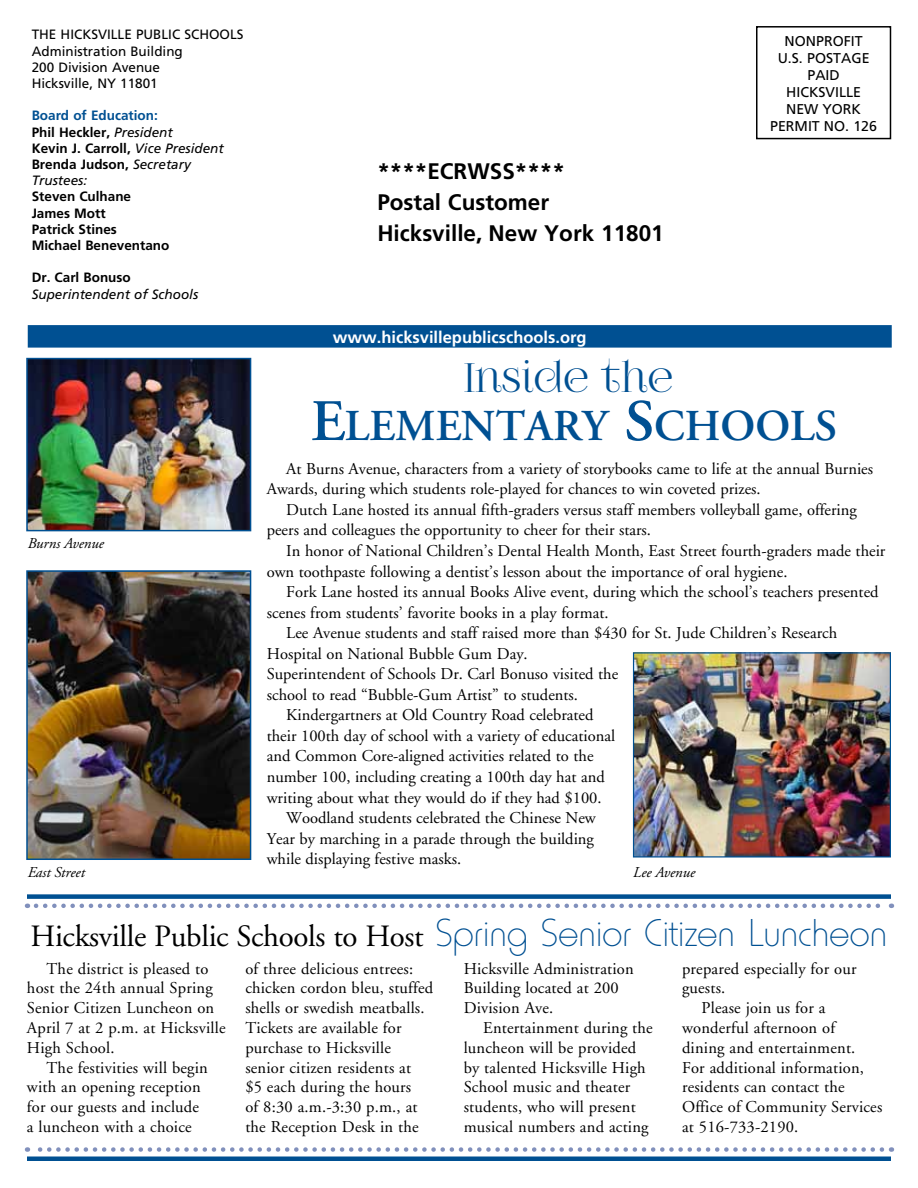
<style>
.page{position:relative;width:918px;height:1188px;background:#fff}
.page>*{position:absolute;margin:0;border:0;box-sizing:border-box;transform-origin:0 0}
.t1{font:600 44.1px "Adobe Garamond";color:#005092}
.t2{font:39.9px "Foglihten No 07";color:#005092}
.t3{font:30.9px "Adobe Garamond";letter-spacing:-.01em;color:#000}
.t4{font:700 22.5px/31.3px "Frutiger";color:#000}
.t5{font:16.5px/19.8px "Adobe Garamond";color:#000}
.t6{font:700 16.5px "Frutiger";color:#fff}
.t7{font:italic 15px "Adobe Garamond";color:#000}
.t8{font:14.25px "Frutiger";color:#000}
.t9{font:700 13.5px/16.2px "Frutiger";color:#000}
.t10{font:13.5px/16.2px "Frutiger";color:#000}
.t11{font:italic 13.5px "Frutiger";color:#000}
.s1{color:#005092}
.s2{font-weight:400;font-style:italic}
.s3{font-size:58.65px}
.s4{font-family:"Horatio D";font-weight:300;font-size:40.5px;color:#005092}
</style>
<div class="page">
<div style="left:756px;top:26px;width:135px;height:113px;border:2px solid #000"></div>
<div style="left:28px;top:325px;width:864px;height:23px;background:#005092"></div>
<svg style="left:36px;top:904px;width:856px;height:4px"></svg>
<svg style="left:27px;top:1147px;width:855px;height:5px"></svg>
<div style="left:27px;top:894px;width:864px;height:5px;background:#005092"></div>
<div style="left:27px;top:1156px;width:864px;height:5px;background:#005092"></div>
<img style="left:29px;top:361px;width:219px;height:167px">
<div style="left:26px;top:358px;width:225px;height:173px;border:2px solid #005092"></div>
<img style="left:29px;top:573px;width:219px;height:284px">
<div style="left:26px;top:570px;width:225px;height:290px;border:2px solid #005092"></div>
<img style="left:635px;top:654px;width:254px;height:202px">
<div style="left:633px;top:652px;width:258px;height:206px;border:1px solid #005092"></div>
<p class="t10" style="left:32px;top:26px;width:213px">The H icksville Public Schools<br>Administration Building<br>200 Division Avenue<br>H icksville, NY 11801</p>
<p class="t9" style="left:32px;top:107px;width:194px"><span class="s1">Board of Education:<br></span>Phil Heckler, <span class="s2">President<br></span>Kevin J. Carroll, <span class="s2">Vice President<br></span>Brenda Judson, <span class="s2">Secretary<br>Trustees:</span></p>
<p class="t9" style="left:32px;top:188px;width:139px">Steven Culhane<br>James Mott<br>Patrick Stines<br>Michael Beneventano</p>
<p class="t9" style="left:32px;top:269px;width:101px">Dr. Carl Bonuso</p>
<p class="t11" style="left:32px;top:286px;width:168px">Superintendent of Schools</p>
<h3 class="t4" style="left:377px;top:155px;width:288px">****ECRWSS****<br>Postal Customer<br>Hicksville, New York 11801</h3>
<p class="t6" style="left:333px;top:327px;width:255px">www.hicksvillepublicschools.org</p>
<p class="t8" style="left:785px;top:32px;width:80px">NONPROFIT</p>
<p class="t8" style="left:778px;top:49px;width:91px">U .S. POSTAGE</p>
<p class="t8" style="left:807px;top:66px;width:34px">PAI D</p>
<p class="t8" style="left:786px;top:83px;width:9px">HICKSVILLE</p>
<p class="t8" style="left:786px;top:100px;width:75px">NEW YORK</p>
<p class="t8" style="left:770px;top:117px;width:108px">PERMIT NO. 126</p>
<h2 class="t2" style="left:464px;top:355px;width:211px">Inside the</h2>
<h1 class="t1" style="left:311px;top:402px;width:524px"><span class="s3">E</span>LEMENTARY <span class="s3">S</span>CHOOLS</h1>
<p class="t5" style="left:267px;top:459px;width:608px;line-height:20.5px;text-indent:20px">At Burns Avenue, characters from a variety of storybooks came to life at the annual Burnies<br>Awards, during which students role-played for chances to win coveted prizes.</p>
<p class="t5" style="left:267px;top:500px;width:592px;line-height:20.5px;text-indent:20px">Dutch Lane hosted its annual fifth-graders versus staff members volleyball game, offering peers and colleagues the opportunity to cheer for their stars.</p>
<p class="t5" style="left:267px;top:541px;width:620px;line-height:20.5px;text-indent:20px">In honor of National Children’s Dental Health Month, East Street fourth-graders made their own toothpaste following a dentist’s lesson about the importance of oral hygiene.</p>
<p class="t5" style="left:286px;top:582px;width:594px">Fork Lane hosted its annual Books Alive event, during which the school’s teachers presented</p>
<p class="t5" style="left:267px;top:603px;width:343px">scenes from students’ favorite books in a play format.</p>
<p class="t5" style="left:286px;top:623px;width:552px">Lee Avenue students and staff raised more than $430 for St. Jude Children’s Research</p>
<p class="t5" style="left:267px;top:644px;width:262px">Hospital on National Bubble Gum Day.</p>
<p class="t5" style="left:267px;top:665px;width:353px">Superintendent of Schools Dr. Carl Bonuso visited the</p>
<p class="t5" style="left:267px;top:685px;width:313px">school to read “Bubble-Gum Artist” to students.</p>
<p class="t5" style="left:286px;top:706px;width:309px">Kindergartners at Old Country Road celebrated</p>
<p class="t5" style="left:267px;top:726px;width:350px">their 100th day of school with a variety of educational</p>
<p class="t5" style="left:267px;top:747px;width:328px">and Common Core-aligned activities related to the</p>
<p class="t5" style="left:267px;top:767px;width:340px">number 100, including creating a 100th day hat and</p>
<p class="t5" style="left:267px;top:788px;width:336px">writing about what they would do if they had $100.</p>
<p class="t5" style="left:286px;top:808px;width:311px">Woodland students celebrated the Chinese New</p>
<p class="t5" style="left:267px;top:829px;width:329px">Year by marching in a parade through the building</p>
<p class="t5" style="left:267px;top:849px;width:196px">while displaying festive masks.</p>
<p class="t7" style="left:27px;top:535px;width:78px">Burns Avenue</p>
<p class="t7" style="left:27px;top:864px;width:59px">East Street</p>
<p class="t7" style="left:633px;top:864px;width:64px">Lee Avenue</p>
<h3 class="t3" style="left:30px;top:919px;width:859px">Hicksville Public Schools to Host <span class="s4">Spring Senior Citizen Luncheon</span></h3>
<p class="t5" style="left:27px;top:959px;width:200px;text-indent:20px">The district is pleased to host the 24th annual Spring<br>Senior Citizen Luncheon on<br>April 7 at 2 p.m. at Hicksville<br>High School.</p>
<p class="t5" style="left:27px;top:1058px;width:182px;text-indent:20px">The festivities will begin with an opening reception for our guests and include a luncheon with a choice</p>
<p class="t5" style="left:245px;top:959px;width:190px">of three delicious entrees: chicken cordon bleu, stuffed shells or swedish meatballs.<br>Tickets are available for purchase to Hicksville senior citizen residents at<br>$5 each during the hours<br>of 8:30 a.m.-3:30 p.m., at the Reception Desk in the</p>
<p class="t5" style="left:464px;top:959px;width:172px">Hicksville Administration<br>Building located at 200<br>Division Ave.</p>
<p class="t5" style="left:464px;top:1018px;width:191px;text-indent:20px">Entertainment during the luncheon will be provided by talented Hicksville High<br>School music and theater students, who will present musical numbers and acting</p>
<p class="t5" style="left:682px;top:959px;width:176px">prepared especially for our</p>
<p class="t5" style="left:682px;top:979px;width:45px">guests.</p>
<p class="t5" style="left:702px;top:999px;width:125px">Please join us for a</p>
<p class="t5" style="left:682px;top:1018px;width:155px">wonderful afternoon of</p>
<p class="t5" style="left:682px;top:1038px;width:175px">dining and entertainment.</p>
<p class="t5" style="left:682px;top:1058px;width:183px">For additional information,</p>
<p class="t5" style="left:682px;top:1078px;width:164px">residents can contact the</p>
<p class="t5" style="left:682px;top:1098px;width:202px">Office of Community Services</p>
<p class="t5" style="left:682px;top:1117px;width:118px">at 516-733-2190.</p>
</div>
